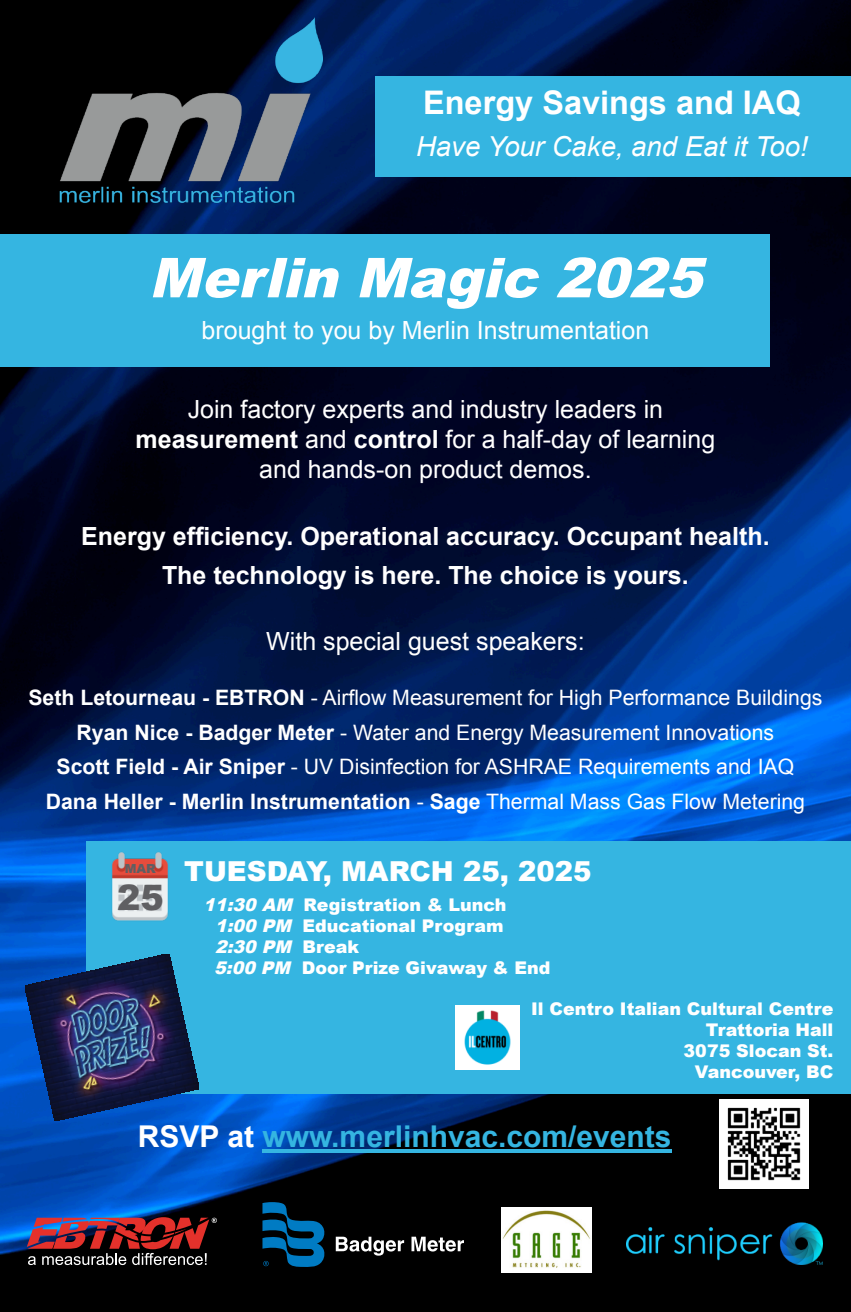
<style>
.page{position:relative;width:851px;height:1312px;background:#fff}
.page>*{position:absolute;margin:0;border:0;box-sizing:border-box;transform-origin:0 0}
.t1{font:italic 900 55px "Arial";color:#fff}
.t2{font:900 35px "Arial";color:#5f5f62}
.t3{font:700 32.5px "Arial";color:#fff}
.t4{font:700 30px "Arial";color:#35b5e1}
.t5{font:italic 27.5px "Arial";color:#fff}
.t6{font:900 27.5px "Arial";color:#fff}
.t7{font:25px/30px "Arial";color:#fff;text-align:center}
.t8{font:700 25px/39px "Arial";color:#fff;text-align:center}
.t9{font:21.25px/34.5px "Arial";color:#fff;text-align:center}
.t10{font:900 17.5px/21px "Arial";color:#fff}
.t11{font:900 12.5px "Arial";color:#5f5f62}
.s1{font-weight:700}
.s2{font-style:italic}
.s3{color:#fff}
</style>
<div class="page">
<img style="left:0;top:0;width:850px;height:1311px">
<hr style="left:262px;top:1149px;width:409px;height:3px;background:#35b5e1">
<img style="left:626px;top:1217px;width:196px;height:47px">
<svg style="left:26px;top:1217px;width:191px;height:47px;background:#652c33"></svg>
<svg style="left:336px;top:1236px;width:68px;height:19px"></svg>
<svg style="left:411px;top:1236px;width:53px;height:15px"></svg>
<svg style="left:262px;top:1202px;width:63px;height:64px;background:#003d60"></svg>
<img style="left:501px;top:1207px;width:90px;height:65px">
<img style="left:58px;top:0;width:264px;height:229px">
<div style="left:0;top:235px;width:769px;height:132px;background:#35b5e1"></div>
<div style="left:376px;top:76px;width:474px;height:101px;background:#35b5e1"></div>
<div style="left:87px;top:841px;width:763px;height:253px;background:#35b5e1"></div>
<img style="left:112px;top:852px;width:56px;height:69px">
<img style="left:455px;top:1005px;width:64px;height:64px">
<img style="left:25px;top:953px;width:174px;height:167px">
<img style="left:719px;top:1099px;width:89px;height:89px">
<h3 class="t3" style="left:423px;top:90px;width:379px">Energy Savings and IAQ</h3>
<p class="t5" style="left:416px;top:136px;width:393px">Have Your Cake, and Eat it Too!</p>
<h1 class="t1" style="left:149px;top:258px;width:566px">Merlin Magic 2025</h1>
<p class="t7" style="left:201px;top:317px;width:449px">brought to you by Merlin Instrumentation</p>
<p class="t7" style="left:135px;top:397px;width:581px">Join factory experts and industry leaders in <span class="s1">measurement</span> and <span class="s1">control</span> for a half-day of learning and hands-on product demos.</p>
<p class="t8" style="left:81px;top:518px;width:690px">Energy efficiency. Operational accuracy. Occupant health.<br>The technology is here. The choice is yours.</p>
<p class="t7" style="left:266px;top:628px;width:320px">With special guest speakers:</p>
<p class="t9" style="left:28px;top:682px;width:795px"><span class="s1">Seth Letourneau - EBTRON</span> - Airflow Measurement for High Performance Buildings <span class="s1">Ryan Nice - Badger Meter</span> - Water and Energy Measurement Innovations<br><span class="s1">Scott Field - Air Sniper</span> - UV Disinfection for ASHRAE Requirements and IAQ <span class="s1">Dana Heller - Merlin Instrumentation</span> - <span class="s1">Sage</span> Thermal Mass Gas Flow Metering</p>
<p class="t11" style="left:125px;top:864px;width:33px">MAR</p>
<h2 class="t2" style="left:117px;top:884px;width:48px">25</h2>
<p class="t6" style="left:184px;top:861px;width:409px">TUESDAY, MARCH 25, 2025</p>
<p class="t10" style="left:214px;top:895px;width:338px;text-indent:-11px"><span class="s2">11:30 AM</span> Registration &amp; Lunch<br><span class="s2">1:00 PM</span> Educational Program<br><span class="s2">2:30 PM</span> Break<br><span class="s2">5:00 PM</span> Door Prize Givaway &amp; End</p>
<p class="t10" style="left:531px;top:1000px;width:304px;text-align:right">Il Centro Italian Cultural Centre<br>Trattoria Hall<br>3075 Slocan St.<br>Vancouver, BC</p>
<h3 class="t4" style="left:138px;top:1124px;width:535px"><span class="s3">RSVP at</span> www.merlinhvac.com/events</h3>
</div>
